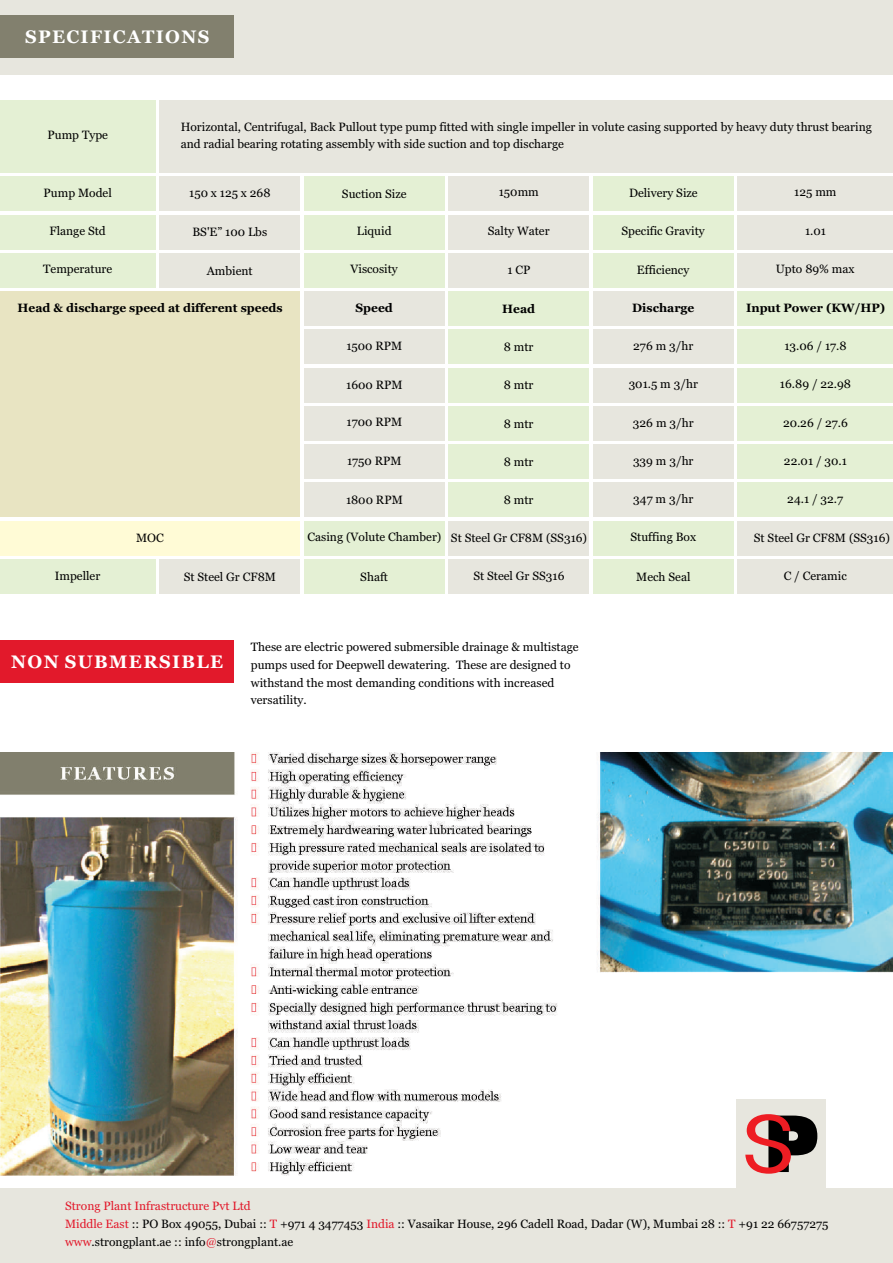
<style>
.page{position:relative;width:893px;height:1263px;background:#fff}
.page>*{position:absolute;margin:0;border:0;box-sizing:border-box;transform-origin:0 0}
.t1{font:700 18px "Georgia";letter-spacing:.075em;color:#fff}
.t2{font:12px/17.7px "Georgia";color:#000}
.t3{font:700 12px "Georgia";color:#000}
.t4{font:12px "Georgia";color:#e2192b}
.s1{color:#e2192b}
</style>
<div class="page">
<div style="left:0;top:291px;width:300px;height:226px;background:#e8e4c2"></div>
<div style="left:738px;top:291px;width:155px;height:35px;background:#e4f0d4"></div>
<div style="left:304px;top:291px;width:140px;height:35px;background:#e7e6de"></div>
<div style="left:449px;top:291px;width:140px;height:35px;background:#e4f0d4"></div>
<div style="left:593px;top:291px;width:140px;height:35px;background:#e7e6de"></div>
<div style="left:0;top:100px;width:155px;height:72px;background:#e4f0d4"></div>
<div style="left:159px;top:100px;width:734px;height:72px;background:#e7e6de"></div>
<div style="left:449px;top:330px;width:140px;height:34px;background:#e4f0d4"></div>
<div style="left:449px;top:483px;width:140px;height:34px;background:#e4f0d4"></div>
<div style="left:738px;top:330px;width:155px;height:34px;background:#e4f0d4"></div>
<div style="left:738px;top:483px;width:155px;height:34px;background:#e4f0d4"></div>
<div style="left:304px;top:330px;width:140px;height:34px;background:#e7e6de"></div>
<div style="left:304px;top:483px;width:140px;height:34px;background:#e7e6de"></div>
<div style="left:593px;top:330px;width:140px;height:34px;background:#e7e6de"></div>
<div style="left:593px;top:483px;width:140px;height:34px;background:#e7e6de"></div>
<div style="left:159px;top:177px;width:141px;height:34px;background:#e7e6de"></div>
<div style="left:0;top:177px;width:155px;height:34px;background:#e4f0d4"></div>
<div style="left:0;top:521px;width:300px;height:34px;background:#fffbd6"></div>
<div style="left:449px;top:177px;width:140px;height:34px;background:#e7e6de"></div>
<div style="left:449px;top:368px;width:140px;height:34px;background:#e4f0d4"></div>
<div style="left:449px;top:521px;width:140px;height:34px;background:#e7e6de"></div>
<div style="left:738px;top:177px;width:155px;height:34px;background:#e7e6de"></div>
<div style="left:738px;top:368px;width:155px;height:34px;background:#e4f0d4"></div>
<div style="left:738px;top:521px;width:155px;height:34px;background:#e7e6de"></div>
<div style="left:304px;top:177px;width:140px;height:34px;background:#e4f0d4"></div>
<div style="left:304px;top:368px;width:140px;height:34px;background:#e7e6de"></div>
<div style="left:304px;top:521px;width:140px;height:34px;background:#e4f0d4"></div>
<div style="left:593px;top:177px;width:140px;height:34px;background:#e4f0d4"></div>
<div style="left:593px;top:368px;width:140px;height:34px;background:#e7e6de"></div>
<div style="left:593px;top:521px;width:140px;height:34px;background:#e4f0d4"></div>
<div style="left:159px;top:215px;width:141px;height:34px;background:#e7e6de"></div>
<div style="left:159px;top:559px;width:141px;height:34px;background:#e7e6de"></div>
<div style="left:0;top:215px;width:155px;height:34px;background:#e4f0d4"></div>
<div style="left:0;top:559px;width:155px;height:34px;background:#e4f0d4"></div>
<div style="left:449px;top:215px;width:140px;height:34px;background:#e7e6de"></div>
<div style="left:449px;top:406px;width:140px;height:34px;background:#e4f0d4"></div>
<div style="left:449px;top:559px;width:140px;height:34px;background:#e7e6de"></div>
<div style="left:738px;top:215px;width:155px;height:34px;background:#e7e6de"></div>
<div style="left:738px;top:406px;width:155px;height:34px;background:#e4f0d4"></div>
<div style="left:738px;top:559px;width:155px;height:34px;background:#e7e6de"></div>
<div style="left:304px;top:215px;width:140px;height:34px;background:#e4f0d4"></div>
<div style="left:304px;top:406px;width:140px;height:34px;background:#e7e6de"></div>
<div style="left:304px;top:559px;width:140px;height:34px;background:#e4f0d4"></div>
<div style="left:593px;top:215px;width:140px;height:34px;background:#e4f0d4"></div>
<div style="left:593px;top:406px;width:140px;height:34px;background:#e7e6de"></div>
<div style="left:593px;top:559px;width:140px;height:34px;background:#e4f0d4"></div>
<div style="left:159px;top:253px;width:141px;height:34px;background:#e7e6de"></div>
<div style="left:0;top:253px;width:155px;height:34px;background:#e4f0d4"></div>
<div style="left:449px;top:253px;width:140px;height:34px;background:#e7e6de"></div>
<div style="left:449px;top:445px;width:140px;height:34px;background:#e4f0d4"></div>
<div style="left:738px;top:253px;width:155px;height:34px;background:#e7e6de"></div>
<div style="left:738px;top:445px;width:155px;height:34px;background:#e4f0d4"></div>
<div style="left:304px;top:253px;width:140px;height:34px;background:#e4f0d4"></div>
<div style="left:304px;top:445px;width:140px;height:34px;background:#e7e6de"></div>
<div style="left:593px;top:253px;width:140px;height:34px;background:#e4f0d4"></div>
<div style="left:593px;top:445px;width:140px;height:34px;background:#e7e6de"></div>
<div style="left:0;top:1188px;width:893px;height:75px;background:#e7e6de"></div>
<div style="left:0;top:0;width:893px;height:74px;background:#e7e6de"></div>
<div style="left:0;top:15px;width:234px;height:43px;background:#82806e"></div>
<img style="left:0;top:752px;width:893px;height:424px">
<div style="left:0;top:640px;width:234px;height:43px;background:#e2192b"></div>
<div style="left:737px;top:1099px;width:89px;height:89px;background:#e7e6de"></div>
<svg style="left:745px;top:1114px;width:72px;height:60px"></svg>
<svg style="left:252px;top:757px;width:3px;height:4px"></svg>
<svg style="left:252px;top:810px;width:3px;height:4px"></svg>
<svg style="left:252px;top:828px;width:3px;height:4px"></svg>
<svg style="left:252px;top:881px;width:3px;height:4px"></svg>
<svg style="left:252px;top:899px;width:3px;height:4px"></svg>
<svg style="left:252px;top:1005px;width:3px;height:4px"></svg>
<svg style="left:252px;top:1076px;width:3px;height:4px"></svg>
<svg style="left:252px;top:1094px;width:3px;height:4px"></svg>
<svg style="left:252px;top:1129px;width:3px;height:4px"></svg>
<svg style="left:252px;top:1147px;width:3px;height:4px"></svg>
<h1 class="t1" style="left:25px;top:29px;width:186px">SPECIFICATIONS</h1>
<p class="t2" style="left:181px;top:120px;width:693px;line-height:16.4px">Horizontal, Centrifugal, Back Pullout type pump fitted with single impeller in volute casing supported by heavy duty thrust bearing and radial bearing rotating assembly with side suction and top discharge</p>
<p class="t2" style="left:189px;top:185px;width:83px">150 x 125 x 268</p>
<p class="t2" style="left:192px;top:224px;width:76px">BS'E” 100 Lbs</p>
<p class="t2" style="left:207px;top:263px;width:47px">Ambient</p>
<p class="t3" style="left:355px;top:303px;width:39px">Speed</p>
<p class="t2" style="left:346px;top:338px;width:57px">1500 RPM</p>
<p class="t2" style="left:346px;top:377px;width:58px">1600 RPM</p>
<p class="t2" style="left:347px;top:414px;width:57px">1700 RPM</p>
<p class="t2" style="left:347px;top:453px;width:56px">1750 RPM</p>
<p class="t2" style="left:346px;top:492px;width:58px">1800 RPM</p>
<p class="t2" style="left:307px;top:529px;width:135px">Casing (Volute Chamber)</p>
<p class="t2" style="left:360px;top:569px;width:29px">Shaft</p>
<p class="t2" style="left:47px;top:127px;width:62px">Pump Type</p>
<p class="t2" style="left:44px;top:185px;width:70px">Pump Model</p>
<p class="t2" style="left:49px;top:223px;width:58px">Flange Std</p>
<p class="t2" style="left:43px;top:261px;width:71px">Temperature</p>
<p class="t2" style="left:629px;top:185px;width:70px">Delivery Size</p>
<p class="t2" style="left:621px;top:223px;width:85px">Specific Gravity</p>
<p class="t2" style="left:637px;top:261px;width:54px">Efficiency</p>
<p class="t2" style="left:342px;top:186px;width:66px">Suction Size</p>
<p class="t2" style="left:357px;top:223px;width:36px">Liquid</p>
<p class="t2" style="left:350px;top:261px;width:49px">Viscosity</p>
<p class="t2" style="left:499px;top:184px;width:42px">150mm</p>
<p class="t2" style="left:488px;top:223px;width:63px">Salty Water</p>
<p class="t2" style="left:507px;top:262px;width:25px">1 CP</p>
<p class="t3" style="left:502px;top:304px;width:34px">Head</p>
<p class="t3" style="left:632px;top:303px;width:64px">Discharge</p>
<p class="t2" style="left:633px;top:338px;width:62px">276 m 3/hr</p>
<p class="t2" style="left:629px;top:376px;width:71px">301.5 m 3/hr</p>
<p class="t2" style="left:633px;top:415px;width:62px">326 m 3/hr</p>
<p class="t2" style="left:633px;top:453px;width:62px">339 m 3/hr</p>
<p class="t2" style="left:633px;top:491px;width:61px">347 m 3/hr</p>
<p class="t2" style="left:630px;top:529px;width:67px">Stuffing Box</p>
<p class="t2" style="left:636px;top:569px;width:56px">Mech Seal</p>
<p class="t2" style="left:794px;top:184px;width:44px">125 mm</p>
<p class="t2" style="left:805px;top:223px;width:22px">1.01</p>
<p class="t2" style="left:776px;top:261px;width:80px">Upto 89% max</p>
<p class="t3" style="left:18px;top:303px;width:267px">Head &amp; discharge speed at different speeds</p>
<p class="t3" style="left:746px;top:303px;width:141px">Input Power (KW/HP)</p>
<p class="t2" style="left:784px;top:338px;width:64px">13.06 / 17.8</p>
<p class="t2" style="left:780px;top:376px;width:73px">16.89 / 22.98</p>
<p class="t2" style="left:783px;top:414px;width:67px">20.26 / 27.6</p>
<p class="t2" style="left:784px;top:453px;width:64px">22.01 / 30.1</p>
<p class="t2" style="left:787px;top:491px;width:57px">24.1 / 32.7</p>
<p class="t2" style="left:754px;top:529px;width:138px">St Steel Gr CF8M (SS316)</p>
<p class="t2" style="left:784px;top:568px;width:65px">C / Ceramic</p>
<p class="t2" style="left:504px;top:339px;width:31px">8 mtr</p>
<p class="t2" style="left:504px;top:377px;width:31px">8 mtr</p>
<p class="t2" style="left:504px;top:415px;width:31px">8 mtr</p>
<p class="t2" style="left:504px;top:454px;width:31px">8 mtr</p>
<p class="t2" style="left:504px;top:492px;width:31px">8 mtr</p>
<p class="t2" style="left:451px;top:529px;width:138px">St Steel Gr CF8M (SS316)</p>
<p class="t2" style="left:473px;top:568px;width:93px">St Steel Gr SS316</p>
<p class="t2" style="left:136px;top:530px;width:29px">MOC</p>
<p class="t2" style="left:55px;top:568px;width:47px">Impeller</p>
<p class="t2" style="left:184px;top:569px;width:94px">St Steel Gr CF8M</p>
<h1 class="t1" style="left:11px;top:654px;width:214px">NON SUBMERSIBLE</h1>
<p class="t2" style="left:251px;top:639px;width:329px">These are electric powered submersible drainage &amp; multistage pumps used for Deepwell dewatering. These are designed to withstand the most demanding conditions with increased versatility.</p>
<p class="t2" style="left:65px;top:1198px;width:765px"><span class="s1">Strong Plant Infrastructure Pvt Ltd<br>Middle East</span> :: PO Box 49055, Dubai :: +971 4 3477453 <span class="s1">India</span> :: Vasaikar House, 296 Cadell Road, Dadar (W), Mumbai 28 :: +91 22 66757275</p>
<p class="t4" style="left:270px;top:1219px;width:9px">T</p>
<p class="t4" style="left:728px;top:1219px;width:9px">T</p>
<p class="t2" style="left:65px;top:1234px;width:230px"><span class="s1">www</span>.strongplant.ae :: info strongplant.ae</p>
<p class="t4" style="left:206px;top:1237px;width:13px">@</p>
</div>
